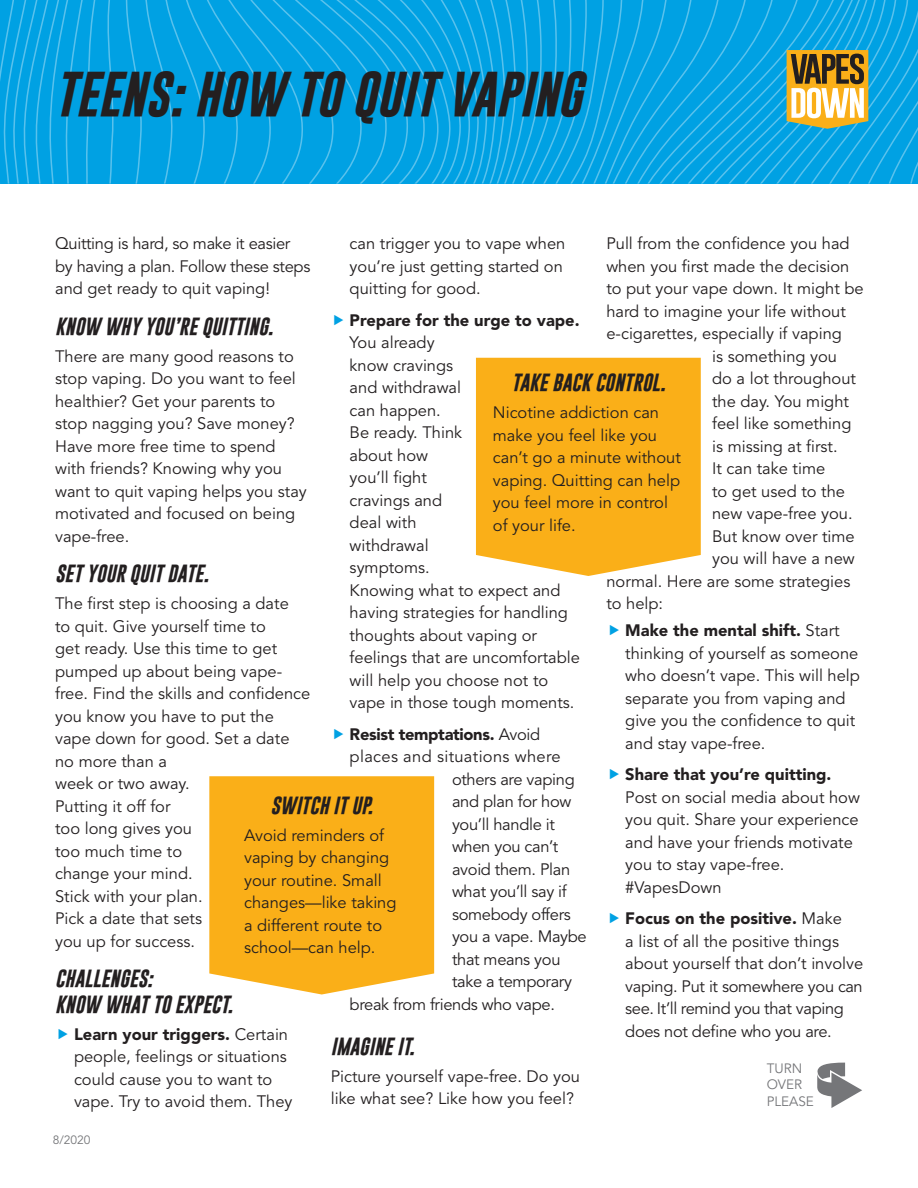
<style>
.page{position:relative;width:918px;height:1188px;background:#fff}
.page>*{position:absolute;margin:0;border:0;box-sizing:border-box;transform-origin:0 0}
.t1{font:italic 700 45.75px "Gobold";color:#231f20}
.t2{font:italic 700 18px/25.5px "Gobold";color:#231f20}
.LI_Title{font:16.5px/22.5px "Avenir LT Std";color:#231f20}
.LI_Title-2{font:16.5px/22.5px "Avenir LT Std";letter-spacing:-.02em;color:#231f20}
.LI_Title-3{font:16.5px "Avenir LT Std";letter-spacing:.02em;color:#231f20}
.LI_Title-4{font:900 16.5px "Avenir LT Std";letter-spacing:-.02em;color:#231f20}
.t3{font:13.5px/16.5px "Avenir LT Std";color:#757679}
.t4{font:12px "Avenir LT Std";color:#757679}
.s1{font-weight:900}
.s2{font-weight:400}
</style>
<div class="page">
<div style="left:0;top:0;width:918px;height:184px;background:#00a1e3"></div>
<svg style="left:0;top:0;width:96px;height:184px"></svg>
<svg style="left:107px;top:0;width:7px;height:184px"></svg>
<svg style="left:126px;top:0;width:792px;height:184px"></svg>
<svg style="left:817px;top:1063px;width:45px;height:45px"></svg>
<div style="left:476px;top:358px;width:225px;height:218px;background:#faaf18"></div>
<div style="left:209px;top:776px;width:225px;height:218px;background:#faaf18"></div>
<h1 class="t1" style="left:54px;top:65px;width:529px">TEENS: HOW TO QUIT VAPING</h1>
<p class="LI_Title" style="left:606px;top:233px;width:245px">Pull from the confidence you had</p>
<p class="LI_Title" style="left:606px;top:255px;width:244px">when you first made the decision</p>
<p class="LI_Title" style="left:606px;top:278px;width:259px">to put your vape down. It might be</p>
<p class="LI_Title" style="left:606px;top:300px;width:241px">hard to imagine your life without</p>
<p class="LI_Title" style="left:606px;top:323px;width:237px">e-cigarettes, especially if vaping</p>
<p class="LI_Title" style="left:712px;top:345px;width:126px">is something you</p>
<p class="LI_Title" style="left:712px;top:368px;width:145px">do a lot throughout</p>
<p class="LI_Title" style="left:712px;top:390px;width:138px">the day. You might</p>
<p class="LI_Title" style="left:712px;top:413px;width:141px">feel like something</p>
<p class="LI_Title" style="left:712px;top:435px;width:127px">is missing at first.</p>
<p class="LI_Title" style="left:712px;top:458px;width:115px">It can take time</p>
<p class="LI_Title" style="left:712px;top:480px;width:134px">to get used to the</p>
<p class="LI_Title" style="left:712px;top:503px;width:142px">new vape-free you.</p>
<p class="LI_Title" style="left:712px;top:525px;width:144px">But know over time</p>
<p class="LI_Title" style="left:712px;top:548px;width:144px">you will have a new</p>
<p class="LI_Title" style="left:606px;top:570px;width:246px">normal. Here are some strategies</p>
<p class="LI_Title" style="left:606px;top:593px;width:58px">to help:</p>
<p class="LI_Title" style="left:625px;top:620px;width:236px"><span class="s1">Make the mental shift.</span> Start thinking of yourself as someone who doesn’t vape. This will help separate you from vaping and give you the confidence to quit and stay vape-free.</p>
<p class="LI_Title" style="left:625px;top:764px;width:236px"><span class="s1">Share that you’re quitting.<br></span>Post on social media about how you quit. Share your experience and have your friends motivate you to stay vape-free. #VapesDown</p>
<p class="LI_Title-2" style="left:625px;top:908px;width:240px"><span class="s1">Focus on the positive.</span> Make<br>a list of all the positive things about yourself that don’t involve vaping. Put it somewhere you can see. It’ll remind you that vaping does not define who you are.</p>
<p class="LI_Title-2" style="left:55px;top:233px;width:257px">Quitting is hard, so make it easier by having a plan. Follow these steps and get ready to quit vaping!</p>
<h2 class="t2" style="left:55px;top:313px;width:220px">KNOW WHY YOU’RE QUITTING.</h2>
<p class="LI_Title" style="left:55px;top:345px;width:253px">There are many good reasons to stop vaping. Do you want to feel healthier? Get your parents to stop nagging you? Save money?<br>Have more free time to spend with friends? Knowing why you want to quit vaping helps you stay motivated and focused on being vape-free.</p>
<h2 class="t2" style="left:55px;top:561px;width:155px">SET YOUR QUIT DATE.</h2>
<p class="LI_Title" style="left:55px;top:593px;width:257px">The first step is choosing a date<br>to quit. Give yourself time to<br>get ready. Use this time to get pumped up about being vape&shy;free. Find the skills and confidence you know you have to put the vape down for good. Set a date no more than a<br>week or two away.<br>Putting it off for<br>too long gives you<br>too much time to<br>change your mind.<br>Stick with your plan.<br>Pick a date that sets<br>you up for success.</p>
<h2 class="t2" style="left:55px;top:966px;width:179px">CHALLENGES:<br>KNOW WHAT TO EXPECT.</h2>
<p class="LI_Title" style="left:74px;top:1023px;width:220px"><span class="s1">Learn your triggers.</span> Certain people, feelings or situations could cause you to want to vape. Try to avoid them. They</p>
<p class="LI_Title" style="left:350px;top:233px;width:217px">can trigger you to vape when you’re just getting started on quitting for good.</p>
<p class="LI_Title" style="left:350px;top:309px;width:232px"><span class="s1">Prepare for the urge to vape.<br></span>You already<br>know cravings<br>and withdrawal<br>can happen.<br>Be ready. Think<br>about how<br>you’ll fight<br>cravings and<br>deal with<br>withdrawal<br>symptoms.<br>Knowing what to expect and having strategies for handling thoughts about vaping or feelings that are uncomfortable will help you choose not to vape in those tough moments.</p>
<p class="LI_Title-4" style="left:350px;top:724px;width:192px">Resist temptations. <span class="s2">Avoid</span></p>
<p class="LI_Title-3" style="left:350px;top:747px;width:213px">places and situations where</p>
<p class="LI_Title-2" style="left:452px;top:768px;width:124px">others are vaping</p>
<p class="LI_Title-2" style="left:452px;top:791px;width:121px">and plan for how</p>
<p class="LI_Title-2" style="left:452px;top:813px;width:104px">you’ll handle it</p>
<p class="LI_Title-2" style="left:452px;top:836px;width:108px">when you can’t</p>
<p class="LI_Title-2" style="left:452px;top:858px;width:120px">avoid them. Plan</p>
<p class="LI_Title-2" style="left:452px;top:881px;width:116px">what you’ll say if</p>
<p class="LI_Title-2" style="left:452px;top:903px;width:120px">somebody offers</p>
<p class="LI_Title-2" style="left:452px;top:926px;width:136px">you a vape. Maybe</p>
<p class="LI_Title-2" style="left:452px;top:948px;width:110px">that means you</p>
<p class="LI_Title-2" style="left:452px;top:971px;width:122px">take a temporary</p>
<p class="LI_Title-2" style="left:350px;top:993px;width:207px">break from friends who vape.</p>
<h2 class="t2" style="left:331px;top:1033px;width:85px">IMAGINE IT.</h2>
<p class="LI_Title" style="left:331px;top:1065px;width:251px">Picture yourself vape-free. Do you like what see? Like how you feel?</p>
<h2 class="t2" style="left:511px;top:370px;width:156px">TAKE BACK CONTROL.</h2>
<p class="LI_Title" style="left:493px;top:402px;width:189px">Nicotine addiction can make you feel like you can’t go a minute without vaping. Quitting can help you feel more in control of your life.</p>
<h2 class="t2" style="left:270px;top:792px;width:104px">SWITCH IT UP.</h2>
<p class="LI_Title" style="left:244px;top:824px;width:154px">Avoid reminders of vaping by changing your routine. Small changes—like taking a different route to school—can help.</p>
<p class="t3" style="left:767px;top:1060px;width:49px">TURN<br>OVER<br>PLEASE</p>
<p class="t4" style="left:53px;top:1133px;width:39px">8/2020</p>
</div>
